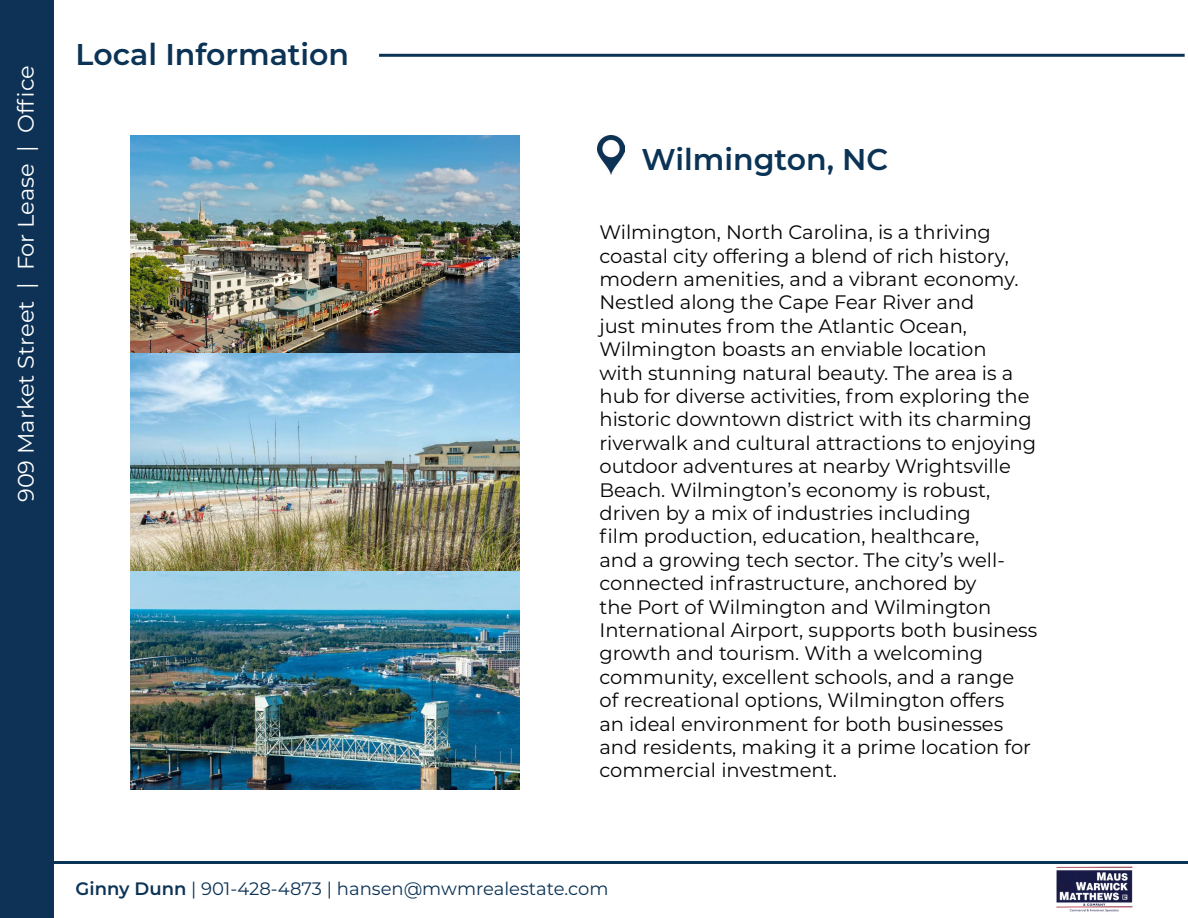
<style>
.page{position:relative;width:1188px;height:918px;background:#fff}
.page>*{position:absolute;margin:0;border:0;box-sizing:border-box;transform-origin:0 0}
.t1{font:600 30px "Montserrat";color:#0b3355}
.t2{font:22.5px "Montserrat";color:#fff}
.t3{font:19.5px/23.4px "Montserrat";color:#040503}
.t4{font:18px "Montserrat";color:#0b3355}
.s1{font-weight:600}
</style>
<div class="page">
<img style="left:1056px;top:866px;width:77px;height:46px">
<hr style="left:0;top:861px;width:1188px;height:3px;background:#0b3355">
<div style="left:0;top:0;width:54px;height:918px;background:#0d3256"></div>
<img style="left:131px;top:135px;width:389px;height:654px">
<hr style="left:379px;top:54px;width:806px;height:3px;background:#0b3355">
<img style="left:597px;top:135px;width:28px;height:39px">
<p class="t2" style="left:11px;top:502px;width:439px;rotate:-90deg">909 Market Street | For Lease | Office</p>
<p class="t1" style="left:76px;top:33px;width:275px">Local Information</p>
<p class="t1" style="left:641px;top:138px;width:248px">Wilmington, NC</p>
<p class="t3" style="left:599px;top:220px;width:439px">Wilmington, North Carolina, is a thriving coastal city offering a blend of rich history, modern amenities, and a vibrant economy.<br>Nestled along the Cape Fear River and<br>just minutes from the Atlantic Ocean, Wilmington boasts an enviable location<br>with stunning natural beauty. The area is a hub for diverse activities, from exploring the historic downtown district with its charming riverwalk and cultural attractions to enjoying outdoor adventures at nearby Wrightsville Beach. Wilmington’s economy is robust, driven by a mix of industries including<br>film production, education, healthcare,<br>and a growing tech sector. The city’s well&shy;connected infrastructure, anchored by<br>the Port of Wilmington and Wilmington International Airport, supports both business growth and tourism. With a welcoming community, excellent schools, and a range of recreational options, Wilmington offers<br>an ideal environment for both businesses and residents, making it a prime location for commercial investment.</p>
<p class="t4" style="left:76px;top:876px;width:534px"><span class="s1">Ginny Dunn</span> | 901-428-4873 | hansen@mwmrealestate.com</p>
</div>
